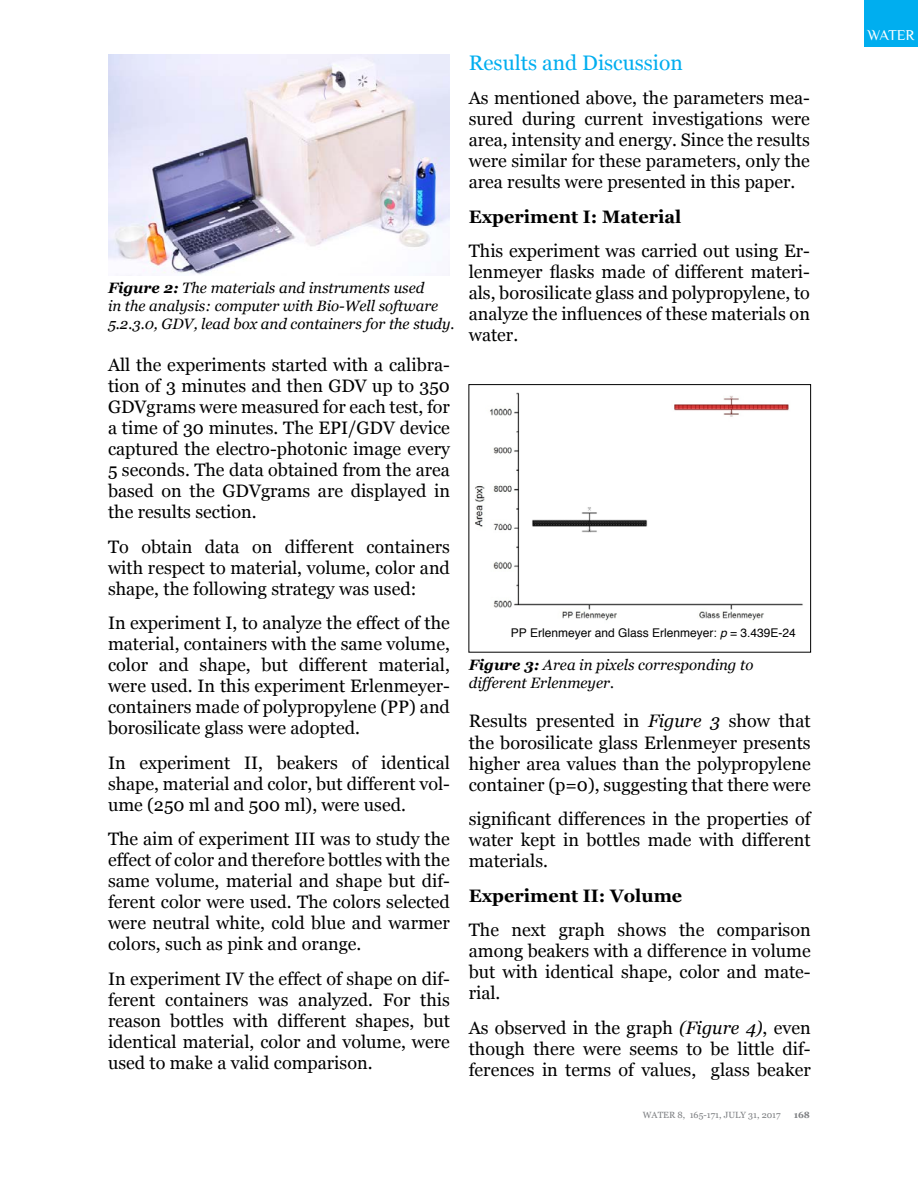
<style>
.page{position:relative;width:918px;height:1188px;background:#fff}
.page>*{position:absolute;margin:0;border:0;box-sizing:border-box;transform-origin:0 0}
.t1{font:21px "Georgia";color:#00aeef}
.t2{font:18px/21px "Georgia";color:#000;text-align:justify}
.t3{font:700 18px "Georgia";color:#000}
.t4{font:italic 15px/18px "Georgia";color:#000}
.t5{font:15px "Philosopher";letter-spacing:-.03em;color:#fff}
.t6{font:12px "Helvetica";color:#000}
.t7{font:9px "Georgia";color:#7e8083}
.t8{font:700 9px "Georgia";color:#7e8083}
.s1{font-weight:700}
.s2{font-style:italic}
</style>
<div class="page">
<div style="left:864px;top:0;width:54px;height:46px;background:#00aeef"></div>
<img style="left:108px;top:54px;width:342px;height:221px">
<img style="left:475px;top:392px;width:328px;height:229px">
<div style="left:469px;top:384px;width:342px;height:268px;border:1px solid #000"></div>
<p class="t4" style="left:108px;top:279px;width:348px"><span class="s1">Figure 2:</span> The materials and instruments used<br>in the analysis: computer with Bio-Well software<br>5.2.3.0, GDV, lead box and containers for the study.</p>
<p class="t2" style="left:108px;top:354px;width:344px">All the experiments started with a calibra&shy;tion of 3 minutes and then GDV up to 350<br>GDVgrams were measured for each test, for a time of 30 minutes. The EPI/GDV device captured the electro-photonic image every 5 seconds. The data obtained from the area based on the GDVgrams are displayed in the results section.</p>
<p class="t2" style="left:108px;top:536px;width:343px">To obtain data on different containers with respect to material, volume, color and shape, the following strategy was used:</p>
<p class="t2" style="left:108px;top:612px;width:344px">In experiment I, to analyze the effect of the material, containers with the same volume, color and shape, but different material, were used. In this experiment Erlenmeyer&shy;containers made of polypropylene (PP) and borosilicate glass were adopted.</p>
<p class="t2" style="left:108px;top:752px;width:343px">In experiment II, beakers of identical shape, material and color, but different vol&shy;ume (250 ml and 500 ml), were used.</p>
<p class="t2" style="left:108px;top:828px;width:343px">The aim of experiment III was to study the effect of color and therefore bottles with the same volume, material and shape but dif&shy;ferent color were used. The colors selected were neutral white, cold blue and warmer colors, such as pink and orange.</p>
<p class="t2" style="left:108px;top:968px;width:343px">In experiment IV the effect of shape on dif&shy;ferent containers was analyzed. For this reason bottles with different shapes, but identical material, color and volume, were used to make a valid comparison.</p>
<p class="t1" style="left:469px;top:51px;width:216px">Results and Discussion</p>
<p class="t2" style="left:469px;top:88px;width:343px">As mentioned above, the parameters mea&shy;sured during current investigations were area, intensity and energy. Since the results were similar for these parameters, only the area results were presented in this paper.</p>
<p class="t3" style="left:469px;top:206px;width:214px">Experiment I: Material</p>
<p class="t2" style="left:469px;top:241px;width:343px">This experiment was carried out using Er&shy;lenmeyer flasks made of different materi&shy;als, borosilicate glass and polypropylene, to analyze the influences of these materials on water.</p>
<p class="t6" style="left:511px;top:623px;width:286px">PP Erlenmeyer and Glass Erlenmeyer: <span class="s2">p</span> = 3.439E-24</p>
<p class="t4" style="left:469px;top:656px;width:286px"><span class="s1">Figure 3:</span> Area in pixels corresponding to different Erlenmeyer.</p>
<p class="t2" style="left:469px;top:711px;width:343px">Results presented in <span class="s2">Figure 3</span> show that the borosilicate glass Erlenmeyer presents higher area values than the polypropylene container (p=0), suggesting that there were</p>
<p class="t2" style="left:469px;top:808px;width:343px">significant differences in the properties of water kept in bottles made with different materials.</p>
<p class="t3" style="left:469px;top:885px;width:215px">Experiment II : Volume</p>
<p class="t2" style="left:469px;top:919px;width:343px">The next graph shows the comparison among beakers with a difference in volume but with identical shape, color and mate&shy;rial.</p>
<p class="t2" style="left:469px;top:1017px;width:343px">As observed in the graph <span class="s2">(Figure 4)</span>, even though there were seems to be little dif&shy;ferences in terms of values, glass beaker</p>
<p class="t7" style="left:643px;top:1110px;width:139px">WATER 8, 165-171, JULY 31, 2017</p>
<p class="t8" style="left:794px;top:1110px;width:18px">168</p>
<p class="t5" style="left:867px;top:28px;width:49px">WATER</p>
</div>
